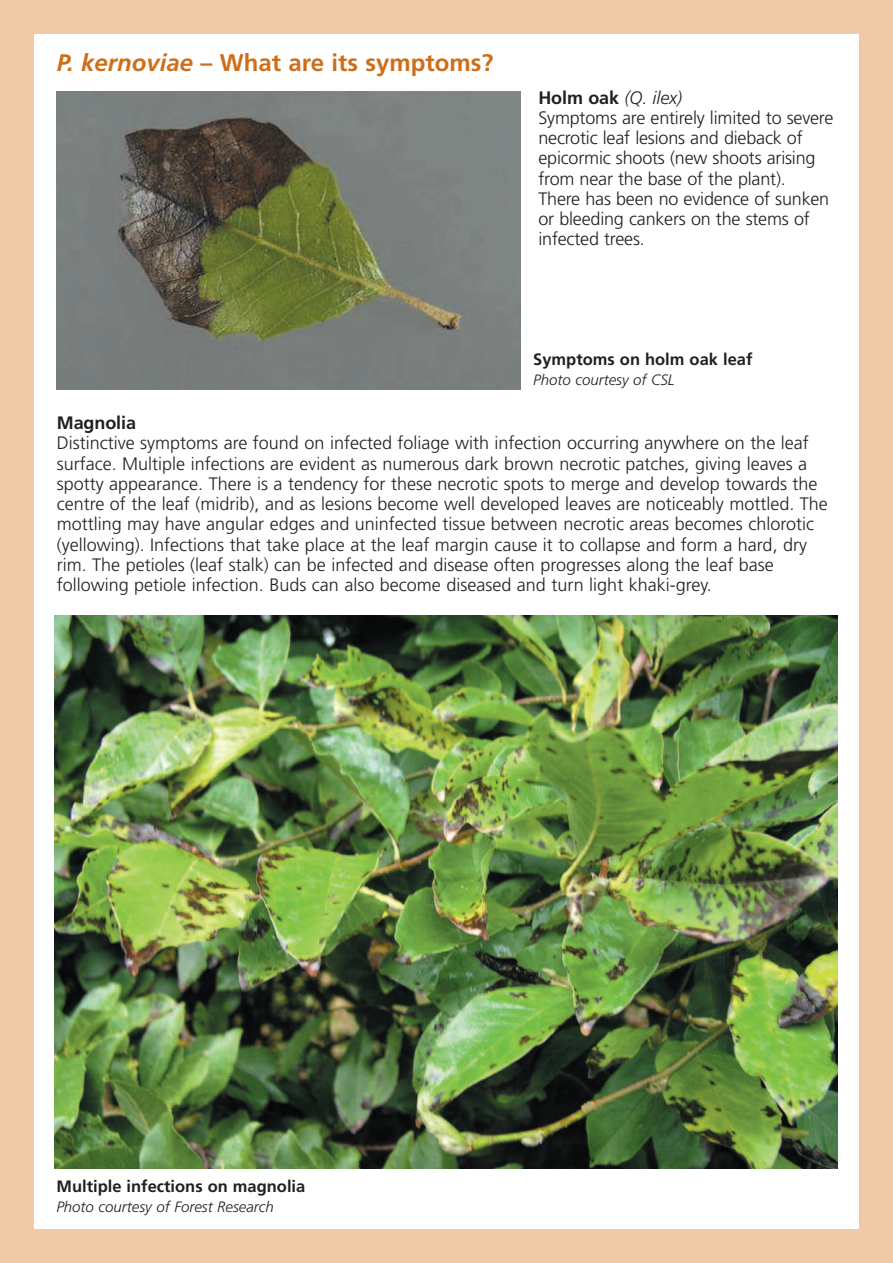
<style>
.page{position:relative;width:893px;height:1263px;background:#f0caa8}
.page>*{position:absolute;margin:0;border:0;box-sizing:border-box;transform-origin:0 0}
.t1{font:700 24px "Frutiger";color:#ce6e18}
.t2{font:300 18px/20.2px "Frutiger";color:#231f20}
.t3{font:700 18px "Frutiger";letter-spacing:-.005em;color:#231f20}
.t4{font:700 16.5px "Frutiger";color:#231f20}
.t5{font:italic 300 15px "Frutiger";color:#231f20}
.s1{font-style:italic}
.s2{font-weight:700}
</style>
<div class="page">
<div style="left:34px;top:34px;width:825px;height:1195px;background:#fff"></div>
<img style="left:55px;top:616px;width:782px;height:553px">
<img style="left:57px;top:92px;width:463px;height:297px">
<h1 class="t1" style="left:57px;top:53px;width:438px"><span class="s1">P. kernoviae</span> – What are its symptoms?</h1>
<p class="t2" style="left:538px;top:89px;width:297px"><span class="s2">Holm oak</span> <span class="s1">(Q. ilex)<br></span>Symptoms are entirely limited to severe necrotic leaf lesions and dieback of epicormic shoots (new shoots arising from near the base of the plant).<br>There has been no evidence of sunken or bleeding cankers on the stems of infected trees.</p>
<p class="t4" style="left:533px;top:353px;width:221px">Symptoms on holm oak leaf</p>
<p class="t5" style="left:533px;top:373px;width:143px">Photo courtesy of CSL</p>
<p class="t3" style="left:57px;top:416px;width:81px">Magnolia</p>
<p class="t2" style="left:57px;top:434px;width:773px">Distinctive symptoms are found on infected foliage with infection occurring anywhere on the leaf surface. Multiple infections are evident as numerous dark brown necrotic patches, giving leaves a spotty appearance. There is a tendency for these necrotic spots to merge and develop towards the centre of the leaf (midrib), and as lesions become well developed leaves are noticeably mottled. The mottling may have angular edges and uninfected tissue between necrotic areas becomes chlorotic (yellowing). Infections that take place at the leaf margin cause it to collapse and form a hard, dry rim. The petioles (leaf stalk) can be infected and disease often progresses along the leaf base following petiole infection. Buds can also become diseased and turn light khaki-grey.</p>
<p class="t4" style="left:56px;top:1179px;width:250px">Multiple infections on magnolia</p>
<p class="t5" style="left:56px;top:1200px;width:219px">Photo courtesy of Forest Research</p>
</div>
